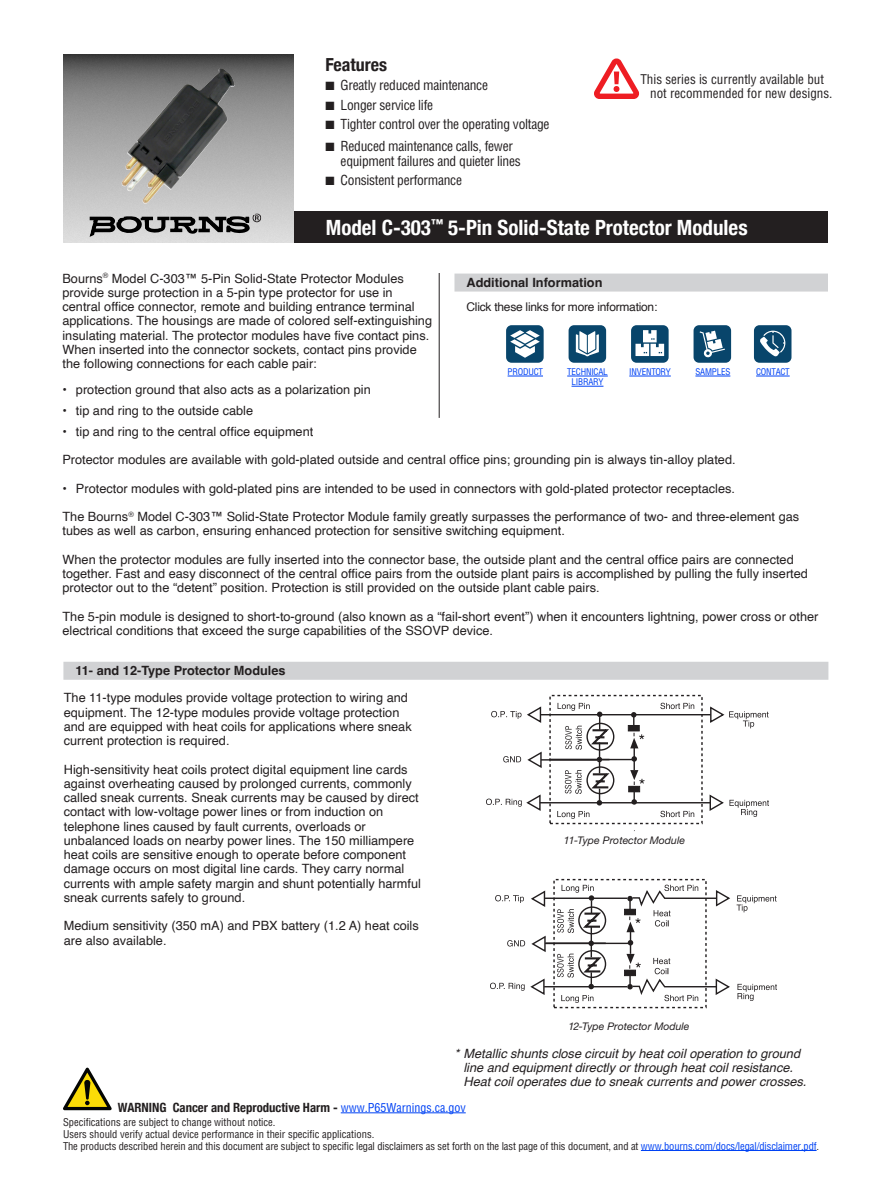
<style>
.page{position:relative;width:891px;height:1188px;background:#fff}
.page>*{position:absolute;margin:0;border:0;box-sizing:border-box;transform-origin:0 0}
.t1{font:700 condensed 21px "Helvetica Neue";color:#fff}
.t2{font:700 condensed 18px "Helvetica Neue";color:#231f20}
.t3{font:condensed 13.5px/15px "Helvetica";letter-spacing:-.02em;color:#231f20}
.t4{font:condensed 13.05px "Helvetica";color:#231f20}
.negative_type_header{font:12.75px/14.2px "Helvetica";color:#231f20}
.negative_type_header-2{font:italic 12.75px/14.2px "Helvetica";color:#231f20}
.t5{font:700 condensed 12.75px "Helvetica Neue";color:#231f20}
.t6{font:700 12.75px "Helvetica";color:#231f20}
.t7{font:12px "Helvetica";letter-spacing:-.02em;color:#231f20}
.negative_type_header-3{font:condensed 10.5px "Helvetica";letter-spacing:-.01em;color:#231f20}
.t8{font:italic 10.5px "Helvetica Neue";color:#231f20}
.t9{font:condensed 9px "Helvetica";letter-spacing:-.02em;color:#0042f4}
.s1{font-family:"Helvetica";font-weight:400;font-size:12px;color:#0042f4}
.s2{color:#0042f4}
</style>
<div class="page">
<div style="left:284px;top:212px;width:544px;height:31px;background:#231f20"></div>
<img style="left:63px;top:54px;width:230px;height:189px">
<svg style="left:89px;top:213px;width:172px;height:24px;background:#868686"></svg>
<hr style="left:641px;top:1150px;width:176px;height:1px;background:#0042f4">
<div style="left:63px;top:662px;width:765px;height:18px;background:#d1d2d4"></div>
<div style="left:553px;top:879px;width:154px;height:129px;border:1px dashed #231f20"></div>
<svg style="left:561px;top:995px;width:32px;height:8px"></svg>
<svg style="left:495px;top:890px;width:51px;height:17px"></svg>
<svg style="left:490px;top:978px;width:56px;height:17px"></svg>
<hr style="left:545px;top:943px;width:84px;height:1px;background:#231f20">
<svg style="left:507px;top:935px;width:40px;height:17px"></svg>
<svg style="left:557px;top:885px;width:50px;height:104px"></svg>
<div style="left:624px;top:909px;width:12px;height:6px;background:#231f20"></div>
<div style="left:624px;top:970px;width:12px;height:6px;background:#231f20"></div>
<hr style="left:544px;top:898px;width:83px;height:1px;background:#231f20">
<hr style="left:544px;top:986px;width:83px;height:1px;background:#231f20">
<svg style="left:626px;top:885px;width:151px;height:116px"></svg>
<hr style="left:538px;top:714px;width:175px;height:1px;background:#231f20">
<div style="left:549px;top:695px;width:154px;height:129px;border:1px dashed #231f20"></div>
<svg style="left:709px;top:706px;width:60px;height:22px"></svg>
<svg style="left:491px;top:706px;width:51px;height:17px"></svg>
<svg style="left:660px;top:703px;width:34px;height:6px"></svg>
<hr style="left:538px;top:802px;width:174px;height:1px;background:#231f20">
<svg style="left:708px;top:794px;width:61px;height:23px"></svg>
<svg style="left:486px;top:794px;width:56px;height:17px"></svg>
<hr style="left:539px;top:759px;width:60px;height:2px;background:#231f20">
<svg style="left:503px;top:751px;width:40px;height:17px"></svg>
<svg style="left:557px;top:703px;width:58px;height:116px"></svg>
<svg style="left:660px;top:811px;width:34px;height:6px"></svg>
<hr style="left:549px;top:759px;width:83px;height:1px;background:#231f20">
<div style="left:628px;top:725px;width:12px;height:6px;background:#231f20;border:1px solid #231f20"></div>
<div style="left:628px;top:786px;width:12px;height:6px;background:#231f20;border:1px solid #231f20"></div>
<svg style="left:631px;top:712px;width:6px;height:14px"></svg>
<svg style="left:630px;top:733px;width:15px;height:52px"></svg>
<svg style="left:631px;top:792px;width:6px;height:13px"></svg>
<hr style="left:341px;top:1112px;width:125px;height:1px;background:#0042f4">
<svg style="left:63px;top:1068px;width:49px;height:42px"></svg>
<div style="left:454px;top:274px;width:374px;height:18px;background:#d1d2d4"></div>
<div style="left:754px;top:325px;width:38px;height:38px;background:#08456b;border-radius:5px"></div>
<svg style="left:760px;top:331px;width:25px;height:25px"></svg>
<div style="left:506px;top:325px;width:38px;height:38px;background:#08456b;border-radius:5px"></div>
<svg style="left:510px;top:330px;width:30px;height:28px"></svg>
<hr style="left:508px;top:376px;width:35px;height:1px;background:#0042f4">
<div style="left:569px;top:325px;width:37px;height:38px;background:#08456b;border-radius:5px"></div>
<svg style="left:576px;top:331px;width:23px;height:25px"></svg>
<hr style="left:567px;top:376px;width:41px;height:1px;background:#0042f4">
<hr style="left:572px;top:386px;width:31px;height:1px;background:#0042f4">
<div style="left:631px;top:325px;width:38px;height:38px;background:#08456b;border-radius:5px"></div>
<svg style="left:636px;top:330px;width:28px;height:26px"></svg>
<hr style="left:629px;top:376px;width:42px;height:1px;background:#0042f4">
<div style="left:694px;top:325px;width:37px;height:38px;background:#08456b;border-radius:5px"></div>
<svg style="left:700px;top:331px;width:25px;height:26px"></svg>
<hr style="left:695px;top:376px;width:35px;height:1px;background:#0042f4">
<hr style="left:756px;top:376px;width:34px;height:1px;background:#0042f4">
<hr style="left:439px;top:273px;width:1px;height:145px;background:#231f20">
<svg style="left:594px;top:58px;width:45px;height:41px"></svg>
<img style="left:121px;top:68px;width:115px;height:136px">
<p class="t2" style="left:326px;top:50px;width:63px">Features</p>
<p class="t3" style="left:326px;top:78px;width:164px">■ Greatly reduced maintenance</p>
<p class="t3" style="left:326px;top:97px;width:109px">■ Longer service life</p>
<p class="t3" style="left:326px;top:116px;width:225px">■ Tighter control over the operating voltage</p>
<p class="t3" style="left:341px;top:138px;width:182px;text-indent:-15px">■ Reduced maintenance calls, fewer equipment failures and quieter lines</p>
<p class="t3" style="left:326px;top:173px;width:138px">■ Consistent performance</p>
<p class="t1" style="left:326px;top:210px;width:423px">Model C-303<sup>™</sup> 5-Pin Solid-State Protector Modules</p>
<p class="t4" style="left:640px;top:71px;width:185px">This series is currently available but</p>
<p class="t4" style="left:650px;top:85px;width:184px">not recommended for new designs.</p>
<p class="negative_type_header" style="left:62px;top:271px;width:371px">Bourns<sup>®</sup> Model C-303™ 5-Pin Solid-State Protector Modules provide surge protection in a 5-pin type protector for use in central office connector, remote and building entrance terminal applications. The housings are made of colored self-extinguishing insulating material. The protector modules have five contact pins.<br>When inserted into the connector sockets, contact pins provide the following connections for each cable pair:</p>
<p class="negative_type_header" style="left:62px;top:382px;width:310px">• protection ground that also acts as a polarization pin</p>
<p class="negative_type_header" style="left:62px;top:403px;width:192px">• tip and ring to the outside cable</p>
<p class="negative_type_header" style="left:62px;top:424px;width:252px">• tip and ring to the central office equipment</p>
<p class="negative_type_header" style="left:62px;top:453px;width:675px">Protector modules are available with gold-plated outside and central office pins; grounding pin is always tin-alloy plated.</p>
<p class="negative_type_header" style="left:62px;top:481px;width:674px">• Protector modules with gold-plated pins are intended to be used in connectors with gold-plated protector receptacles.</p>
<p class="negative_type_header" style="left:62px;top:510px;width:738px">The Bourns<sup>®</sup> Model C-303™ Solid-State Protector Module family greatly surpasses the performance of two- and three-element gas tubes as well as carbon, ensuring enhanced protection for sensitive switching equipment.</p>
<p class="negative_type_header" style="left:62px;top:553px;width:747px">When the protector modules are fully inserted into the connector base, the outside plant and the central office pairs are connected together. Fast and easy disconnect of the central office pairs from the outside plant pairs is accomplished by pulling the fully inserted protector out to the “detent” position. Protection is still provided on the outside plant cable pairs.</p>
<p class="negative_type_header" style="left:62px;top:610px;width:758px">The 5-pin module is designed to short-to-ground (also known as a “fail-short event”) when it encounters lightning, power cross or other electrical conditions that exceed the surge capabilities of the SSOVP device.</p>
<p class="t6" style="left:75px;top:663px;width:212px">11- and 12-Type Protector Modules</p>
<p class="negative_type_header" style="left:64px;top:691px;width:349px">The 11-type modules provide voltage protection to wiring and equipment. The 12-type modules provide voltage protection and are equipped with heat coils for applications where sneak current protection is required.</p>
<p class="negative_type_header" style="left:64px;top:762px;width:359px">High-sensitivity heat coils protect digital equipment line cards against overheating caused by prolonged currents, commonly called sneak currents. Sneak currents may be caused by direct contact with low-voltage power lines or from induction on telephone lines caused by fault currents, overloads or unbalanced loads on nearby power lines. The 150 milliampere heat coils are sensitive enough to operate before component damage occurs on most digital line cards. They carry normal currents with ample safety margin and shunt potentially harmful sneak currents safely to ground.</p>
<p class="negative_type_header" style="left:64px;top:919px;width:357px">Medium sensitivity (350 mA) and PBX battery (1.2 A) heat coils are also available.</p>
<p class="t6" style="left:466px;top:275px;width:138px">Additional Information</p>
<p class="t7" style="left:466px;top:297px;width:192px">Click these links for more information:</p>
<p class="t9" style="left:508px;top:366px;width:37px">PRODUCT</p>
<p class="t9" style="left:567px;top:366px;width:42px">TECHNICAL</p>
<p class="t9" style="left:572px;top:376px;width:33px">LIBRARY</p>
<p class="t9" style="left:629px;top:366px;width:43px">INVENTORY</p>
<p class="t9" style="left:695px;top:366px;width:36px">SAMPLES</p>
<p class="t9" style="left:756px;top:366px;width:35px">CONTACT</p>
<p class="t8" style="left:564px;top:834px;width:123px">11-Type Protector Module</p>
<p class="t8" style="left:568px;top:1020px;width:123px">12-Type Protector Module</p>
<p class="negative_type_header-2" style="left:464px;top:1046px;width:344px;text-indent:-9px">* Metallic shunts close circuit by heat coil operation to ground line and equipment directly or through heat coil resistance.<br>Heat coil operates due to sneak currents and power crosses.</p>
<p class="t5" style="left:118px;top:1097px;width:349px">WARNING Cancer and Reproductive Harm - <span class="s1">www.P65Warnings.ca.gov</span></p>
<p class="negative_type_header-3" style="left:63px;top:1115px;width:214px">Specifications are subject to change without notice.</p>
<p class="negative_type_header-3" style="left:63px;top:1127px;width:313px">Users should verify actual device performance in their specific applications.</p>
<p class="negative_type_header-3" style="left:63px;top:1139px;width:758px">The products described herein and this document are subject to specific legal disclaimers as set forth on the last page of this document, and at <span class="s2">www.bourns.com/docs/legal/disclaimer.pdf</span>.</p>
</div>
